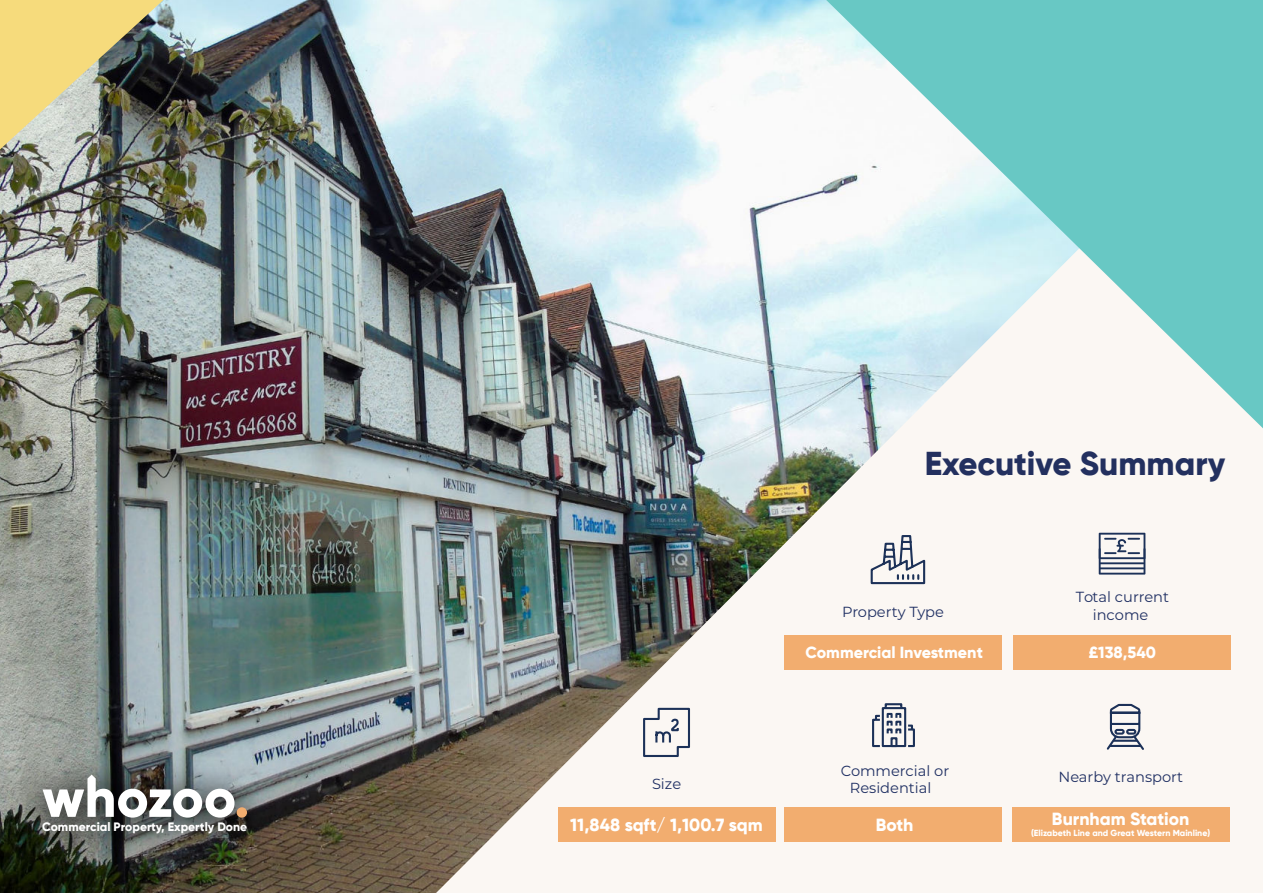
<style>
.page{position:relative;width:1263px;height:893px;background:#fff}
.page>*{position:absolute;margin:0;border:0;box-sizing:border-box;transform-origin:0 0}
.t1{font:800 33px "Gilroy";color:#23305f}
.t2{font:800 17.55px "Gilroy";color:#fff}
.t3{font:800 16.05px "Gilroy";color:#fff}
.t4{font:14.55px/17.5px "Montserrat";color:#203063}
.t5{font:800 12.15px "Gilroy";color:#fff}
.t6{font:800 8.7px "Gilroy";color:#fff}
</style>
<div class="page">
<img style="left:0;top:0;width:826px;height:893px">
<img style="left:289px;top:92px;width:973px;height:801px">
<img style="left:0;top:0;width:163px;height:149px">
<svg style="left:826px;top:0;width:436px;height:428px"></svg>
<div style="left:558px;top:807px;width:217px;height:35px;background:#f2ad6f"></div>
<svg style="left:642px;top:707px;width:49px;height:51px"></svg>
<div style="left:784px;top:807px;width:218px;height:35px;background:#f2ad6f"></div>
<svg style="left:871px;top:702px;width:45px;height:46px"></svg>
<div style="left:1013px;top:635px;width:218px;height:35px;background:#f2ad6f"></div>
<svg style="left:1099px;top:533px;width:46px;height:42px"></svg>
<div style="left:1012px;top:807px;width:218px;height:35px;background:#f2ad6f"></div>
<svg style="left:1105px;top:702px;width:41px;height:50px"></svg>
<hr style="left:1109px;top:745px;width:32px;height:2px;background:#1c3158">
<hr style="left:1113px;top:740px;width:24px;height:2px;background:#1c3158">
<svg style="left:869px;top:534px;width:57px;height:51px"></svg>
<div style="left:784px;top:635px;width:218px;height:35px;background:#f2ad6f"></div>
<img style="left:15px;top:749px;width:261px;height:115px">
<svg style="left:43px;top:775px;width:192px;height:43px"></svg>
<div style="left:237px;top:807px;width:10px;height:11px;background:#f2ad6f;border-radius:50%"></div>
<svg style="left:1262px;top:0;width:1px;height:218px"></svg>
<hr style="left:1262px;top:522px;width:1px;height:371px;background:#fbf7f3">
<p class="t5" style="left:42px;top:822px;width:207px">Commercial Property, Expertly Done</p>
<h1 class="t1" style="left:925px;top:449px;width:302px">Executive Summary</h1>
<p class="t4" style="left:652px;top:775px;width:31px">Size</p>
<p class="t4" style="left:842px;top:603px;width:103px">Property Type</p>
<p class="t3" style="left:805px;top:645px;width:179px">Commercial Investment</p>
<p class="t4" style="left:850px;top:762px;width:101px;text-indent:-9px">Commercial or<br>Residential</p>
<p class="t4" style="left:1076px;top:589px;width:95px;text-align:center">Total current income</p>
<p class="t3" style="left:1089px;top:645px;width:69px">£138,540</p>
<p class="t4" style="left:1058px;top:768px;width:126px">Nearby transport</p>
<p class="t2" style="left:570px;top:817px;width:194px">11,848 sqft/ 1,100.7 sqm</p>
<p class="t2" style="left:876px;top:817px;width:39px">Both</p>
<p class="t2" style="left:1052px;top:811px;width:139px">Burnham Station</p>
<p class="t6" style="left:1031px;top:829px;width:181px">(Elizabeth Line and Great Western Mainline)</p>
</div>
